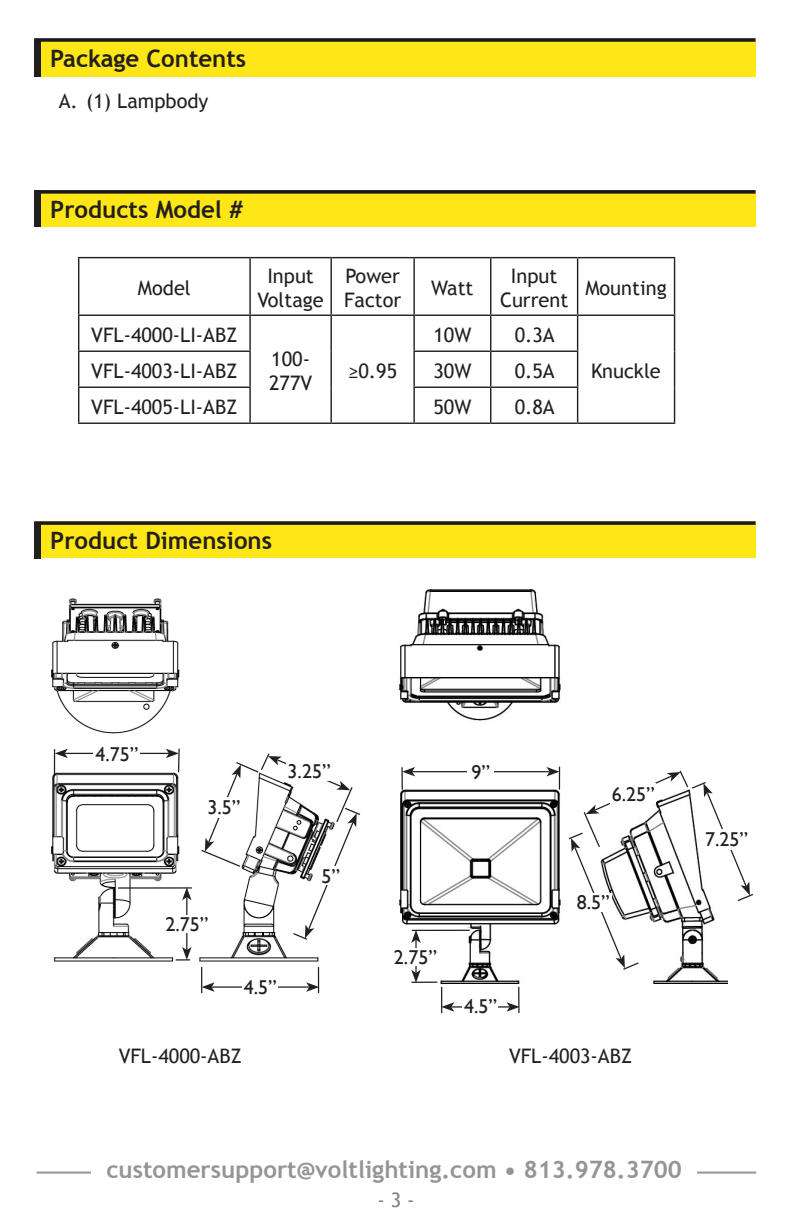
<style>
.page{position:relative;width:792px;height:1224px;background:#fff}
.page>*{position:absolute;margin:0;border:0;box-sizing:border-box;transform-origin:0 0}
.Heading_Text{font:700 24px "Trebuchet MS";color:#231f20}
.spec_bullets{font:700 24px "Trebuchet MS";color:#939598}
.t1{font:20px/24px "Trebuchet MS";color:#231f20;text-align:center}
.t2{font:20px "Gill Sans";color:#231f20}
.t3{font:20px "Trebuchet MS";color:#7e8083}
</style>
<div class="page">
<div style="left:36px;top:190px;width:720px;height:37px;background:#ffe616"></div>
<div style="left:36px;top:40px;width:720px;height:36px;background:#ffe616"></div>
<div style="left:34px;top:40px;width:7px;height:37px;background:#231f20"></div>
<div style="left:34px;top:190px;width:7px;height:37px;background:#231f20"></div>
<div style="left:34px;top:38px;width:722px;height:4px;border:2px solid #231f20"></div>
<hr style="left:37px;top:1172px;width:719px;height:2px;background:#939598">
<div style="left:91px;top:1161px;width:606px;height:50px;background:#fff"></div>
<div style="left:34px;top:190px;width:722px;height:4px;border:2px solid #231f20"></div>
<hr style="left:78px;top:257px;width:172px;height:1px;background:#231f20">
<hr style="left:78px;top:258px;width:1px;height:57px;background:#231f20">
<hr style="left:250px;top:257px;width:81px;height:1px;background:#231f20">
<hr style="left:249px;top:258px;width:2px;height:57px;background:#231f20">
<hr style="left:331px;top:257px;width:83px;height:1px;background:#231f20">
<hr style="left:330px;top:258px;width:2px;height:57px;background:#231f20">
<hr style="left:414px;top:257px;width:77px;height:1px;background:#231f20">
<hr style="left:413px;top:258px;width:2px;height:57px;background:#231f20">
<hr style="left:491px;top:257px;width:87px;height:1px;background:#231f20">
<hr style="left:490px;top:258px;width:1px;height:57px;background:#231f20">
<hr style="left:578px;top:257px;width:97px;height:1px;background:#231f20">
<hr style="left:577px;top:258px;width:1px;height:57px;background:#231f20">
<hr style="left:674px;top:258px;width:1px;height:57px;background:#231f20">
<hr style="left:78px;top:315px;width:172px;height:1px;background:#231f20">
<hr style="left:78px;top:316px;width:1px;height:35px;background:#231f20">
<hr style="left:250px;top:315px;width:81px;height:1px;background:#231f20">
<hr style="left:249px;top:316px;width:2px;height:35px;background:#231f20">
<hr style="left:331px;top:315px;width:83px;height:1px;background:#231f20">
<hr style="left:330px;top:316px;width:2px;height:35px;background:#231f20">
<hr style="left:414px;top:315px;width:77px;height:1px;background:#231f20">
<hr style="left:413px;top:316px;width:2px;height:35px;background:#231f20">
<hr style="left:491px;top:315px;width:87px;height:1px;background:#231f20">
<hr style="left:490px;top:316px;width:1px;height:35px;background:#231f20">
<hr style="left:578px;top:315px;width:97px;height:1px;background:#231f20">
<hr style="left:577px;top:316px;width:1px;height:35px;background:#231f20">
<hr style="left:674px;top:316px;width:1px;height:35px;background:#231f20">
<hr style="left:78px;top:351px;width:173px;height:1px;background:#231f20">
<hr style="left:78px;top:352px;width:1px;height:35px;background:#231f20">
<hr style="left:249px;top:352px;width:2px;height:35px;background:#231f20">
<hr style="left:330px;top:351px;width:2px;height:36px;background:#231f20">
<hr style="left:413px;top:351px;width:78px;height:1px;background:#231f20">
<hr style="left:413px;top:352px;width:2px;height:35px;background:#231f20">
<hr style="left:491px;top:351px;width:87px;height:1px;background:#231f20">
<hr style="left:490px;top:352px;width:1px;height:35px;background:#231f20">
<hr style="left:577px;top:352px;width:1px;height:35px;background:#231f20">
<hr style="left:674px;top:351px;width:1px;height:36px;background:#231f20">
<hr style="left:78px;top:387px;width:173px;height:1px;background:#231f20">
<hr style="left:78px;top:388px;width:1px;height:35px;background:#231f20">
<hr style="left:249px;top:388px;width:2px;height:35px;background:#231f20">
<hr style="left:330px;top:387px;width:2px;height:36px;background:#231f20">
<hr style="left:413px;top:387px;width:78px;height:1px;background:#231f20">
<hr style="left:413px;top:388px;width:2px;height:35px;background:#231f20">
<hr style="left:491px;top:387px;width:87px;height:1px;background:#231f20">
<hr style="left:490px;top:388px;width:1px;height:35px;background:#231f20">
<hr style="left:577px;top:388px;width:1px;height:35px;background:#231f20">
<hr style="left:674px;top:387px;width:1px;height:36px;background:#231f20">
<hr style="left:78px;top:423px;width:172px;height:1px;background:#231f20">
<hr style="left:250px;top:423px;width:81px;height:1px;background:#231f20">
<hr style="left:331px;top:423px;width:83px;height:1px;background:#231f20">
<hr style="left:414px;top:423px;width:77px;height:1px;background:#231f20">
<hr style="left:491px;top:423px;width:87px;height:1px;background:#231f20">
<hr style="left:578px;top:423px;width:97px;height:1px;background:#231f20">
<div style="left:36px;top:521px;width:720px;height:37px;background:#ffe616"></div>
<img style="left:52px;top:598px;width:267px;height:364px">
<div style="left:34px;top:522px;width:7px;height:37px;background:#231f20"></div>
<hr style="left:65px;top:753px;width:104px;height:1px;background:#231f20">
<svg style="left:166px;top:749px;width:12px;height:9px"></svg>
<hr style="left:186px;top:897px;width:1px;height:53px;background:#231f20">
<svg style="left:182px;top:889px;width:10px;height:11px"></svg>
<div style="left:164px;top:915px;width:46px;height:17px;background:#fff"></div>
<svg style="left:54px;top:749px;width:14px;height:25px"></svg>
<div style="left:94px;top:745px;width:46px;height:18px;background:#fff"></div>
<div style="left:34px;top:521px;width:722px;height:4px;border:2px solid #231f20"></div>
<hr style="left:178px;top:749px;width:2px;height:23px;background:#231f20">
<hr style="left:118px;top:887px;width:74px;height:2px;background:#231f20">
<svg style="left:176px;top:947px;width:16px;height:14px"></svg>
<hr style="left:211px;top:986px;width:98px;height:2px;background:#231f20">
<svg style="left:306px;top:967px;width:13px;height:26px"></svg>
<svg style="left:201px;top:967px;width:14px;height:26px"></svg>
<div style="left:243px;top:980px;width:35px;height:14px;background:#fff"></div>
<img style="left:399px;top:589px;width:328px;height:395px">
<hr style="left:412px;top:771px;width:138px;height:1px;background:#231f20">
<svg style="left:403px;top:767px;width:12px;height:9px"></svg>
<hr style="left:415px;top:940px;width:2px;height:33px;background:#231f20">
<svg style="left:411px;top:930px;width:10px;height:13px"></svg>
<hr style="left:401px;top:767px;width:2px;height:23px;background:#231f20">
<div style="left:468px;top:763px;width:26px;height:17px;background:#fff"></div>
<svg style="left:546px;top:767px;width:14px;height:23px"></svg>
<hr style="left:412px;top:930px;width:58px;height:1px;background:#231f20">
<svg style="left:200px;top:752px;width:161px;height:189px"></svg>
<div style="left:318px;top:866px;width:25px;height:19px;background:#fff"></div>
<hr style="left:518px;top:987px;width:2px;height:26px;background:#231f20">
<hr style="left:451px;top:1006px;width:59px;height:2px;background:#231f20">
<svg style="left:507px;top:1002px;width:13px;height:10px"></svg>
<svg style="left:411px;top:970px;width:43px;height:43px"></svg>
<div style="left:463px;top:1000px;width:35px;height:14px;background:#fff"></div>
<div style="left:393px;top:949px;width:45px;height:17px;background:#fff"></div>
<svg style="left:567px;top:769px;width:186px;height:202px"></svg>
<div style="left:574px;top:893px;width:38px;height:19px;background:#fff"></div>
<p class="Heading_Text" style="left:50px;top:44px;width:198px">Package Contents</p>
<p class="t1" style="left:59px;top:90px;width:151px">A. (1) Lampbody</p>
<p class="Heading_Text" style="left:50px;top:194px;width:194px">Products Model #</p>
<p class="t1" style="left:138px;top:276px;width:54px">Model</p>
<p class="t1" style="left:257px;top:264px;width:68px">Input<br>Voltage</p>
<p class="t1" style="left:344px;top:264px;width:59px;text-align:left">Power<br>Factor</p>
<p class="t1" style="left:91px;top:323px;width:148px">VFL-4000-LI-ABZ</p>
<p class="t1" style="left:431px;top:276px;width:44px">Watt</p>
<p class="t1" style="left:500px;top:264px;width:70px">Input<br>Current</p>
<p class="t1" style="left:585px;top:276px;width:83px">Mounting</p>
<p class="t1" style="left:433px;top:323px;width:39px">10W</p>
<p class="t1" style="left:515px;top:323px;width:42px">0.3A</p>
<p class="t1" style="left:269px;top:347px;width:45px;text-align:left">100-<br>277V</p>
<p class="t1" style="left:348px;top:359px;width:51px">≥0.95</p>
<p class="t1" style="left:91px;top:359px;width:148px">VFL-4003-LI-ABZ</p>
<p class="t1" style="left:433px;top:359px;width:39px">30W</p>
<p class="t1" style="left:515px;top:359px;width:42px">0.5A</p>
<p class="t1" style="left:591px;top:359px;width:71px">Knuckle</p>
<p class="t1" style="left:91px;top:395px;width:148px">VFL-4005-LI-ABZ</p>
<p class="t1" style="left:433px;top:395px;width:39px">50W</p>
<p class="t1" style="left:515px;top:395px;width:42px">0.8A</p>
<p class="Heading_Text" style="left:50px;top:526px;width:223px">Product Dimensions</p>
<p class="t2" style="left:95px;top:742px;width:44px">4.75”</p>
<p class="t2" style="left:207px;top:796px;width:34px">3.5”</p>
<p class="t2" style="left:288px;top:759px;width:44px">3.25”</p>
<p class="t2" style="left:165px;top:912px;width:44px">2.75”</p>
<p class="t2" style="left:244px;top:975px;width:34px">4.5”</p>
<p class="t2" style="left:322px;top:864px;width:20px">5”</p>
<p class="t1" style="left:119px;top:1044px;width:125px">VFL-4000-ABZ</p>
<p class="t2" style="left:472px;top:760px;width:20px">9”</p>
<p class="t2" style="left:612px;top:782px;width:44px">6.25”</p>
<p class="t2" style="left:394px;top:946px;width:44px">2.75”</p>
<p class="t2" style="left:577px;top:891px;width:34px">8.5”</p>
<p class="t2" style="left:464px;top:995px;width:34px">4.5”</p>
<p class="t1" style="left:509px;top:1044px;width:125px">VFL-4003-ABZ</p>
<p class="t2" style="left:705px;top:828px;width:44px">7.25”</p>
<p class="spec_bullets" style="left:106px;top:1155px;width:577px">customersupport@voltlighting.com • 813.978.3700</p>
<p class="t3" style="left:377px;top:1188px;width:39px">- 3 -</p>
</div>
